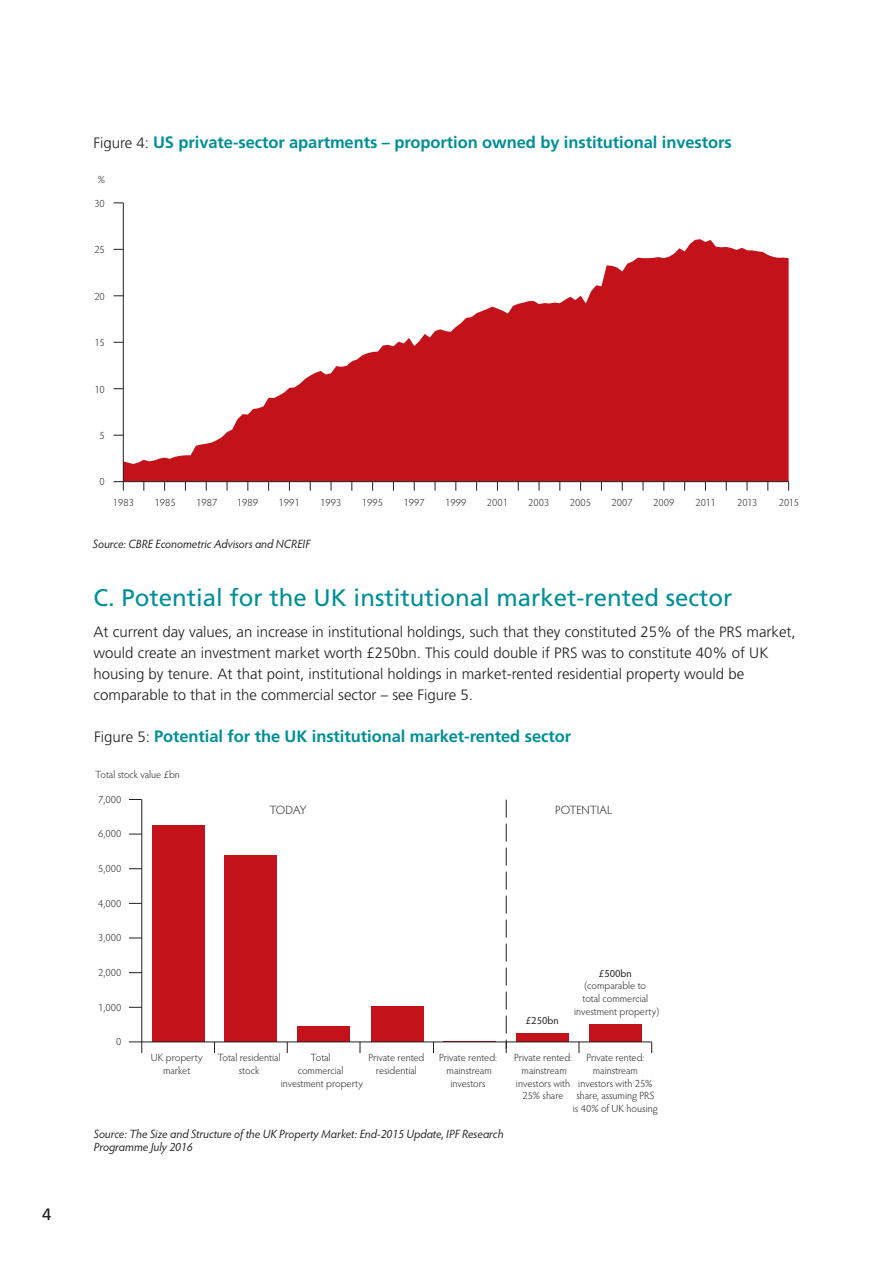
<style>
.page{position:relative;width:893px;height:1263px;background:#fff}
.page>*{position:absolute;margin:0;border:0;box-sizing:border-box;transform-origin:0 0}
.t1{font:24px "Frutiger";color:#008f97}
.t2{font:700 16.5px "Frutiger";letter-spacing:-.005em;color:#008f97}
.t3{font:16.5px "Frutiger";color:#231f20}
.t4{font:300 15px/21px "Frutiger";color:#231f20}
.t5{font:italic 12px/13.5px "Hypatia Sans Pro";letter-spacing:-.005em;color:#231f20}
.t6{font:300 12px "Hypatia Sans Pro";letter-spacing:-.005em;color:#231f20}
.t7{font:300 10.5px/12.6px "Hypatia Sans Pro";color:#231f20;text-align:center}
.t8{font:10.5px "Hypatia Sans Pro";color:#231f20}
.s1{font-weight:300;font-size:15px;color:#231f20}
</style>
<div class="page">
<svg style="left:124px;top:239px;width:665px;height:242px;fill:#c4121a"></svg>
<hr style="left:123px;top:481px;width:666px;height:1px;background:#231f20">
<hr style="left:123px;top:203px;width:1px;height:279px;background:#231f20">
<svg style="left:114px;top:481px;width:10px;height:10px"></svg>
<hr style="left:141px;top:799px;width:1px;height:243px;background:#231f20">
<svg style="left:129px;top:1007px;width:13px;height:1px"></svg>
<svg style="left:129px;top:972px;width:13px;height:1px"></svg>
<svg style="left:129px;top:938px;width:13px;height:1px"></svg>
<svg style="left:129px;top:903px;width:13px;height:1px"></svg>
<svg style="left:129px;top:868px;width:13px;height:1px"></svg>
<svg style="left:129px;top:834px;width:13px;height:1px"></svg>
<svg style="left:129px;top:799px;width:13px;height:1px"></svg>
<div style="left:297px;top:1026px;width:53px;height:16px;background:#c4121a"></div>
<div style="left:152px;top:825px;width:52px;height:217px;background:#c4121a"></div>
<div style="left:225px;top:856px;width:52px;height:186px;background:#c4121a"></div>
<div style="left:371px;top:1007px;width:52px;height:35px;background:#c4121a"></div>
<div style="left:516px;top:1033px;width:53px;height:9px;background:#c4121a"></div>
<div style="left:589px;top:1024px;width:52px;height:18px;background:#c4121a"></div>
<hr style="left:142px;top:1041px;width:510px;height:1px;background:#231f20">
<svg style="left:129px;top:1041px;width:13px;height:12px"></svg>
<svg style="left:506px;top:799px;width:1px;height:254px"></svg>
<h2 class="t3" style="left:42px;top:1208px;width:11px">4</h2>
<h2 class="t2" style="left:93px;top:135px;width:640px"><span class="s1">Figure 4:</span> US private-sector apartments – proportion owned by institutional investors</h2>
<p class="t7" style="left:98px;top:174px;width:9px">%</p>
<p class="t7" style="left:94px;top:198px;width:12px">30</p>
<p class="t7" style="left:94px;top:244px;width:12px">25</p>
<p class="t7" style="left:94px;top:291px;width:12px">20</p>
<p class="t7" style="left:94px;top:337px;width:12px">15</p>
<p class="t7" style="left:94px;top:384px;width:12px">10</p>
<p class="t7" style="left:100px;top:430px;width:7px">5</p>
<p class="t7" style="left:100px;top:477px;width:7px">0</p>
<p class="t7" style="left:113px;top:497px;width:23px">1983</p>
<p class="t7" style="left:154px;top:497px;width:23px">1985</p>
<p class="t7" style="left:196px;top:497px;width:23px">1987</p>
<p class="t7" style="left:237px;top:497px;width:23px">1989</p>
<p class="t7" style="left:279px;top:497px;width:23px">1991</p>
<p class="t7" style="left:320px;top:497px;width:23px">1993</p>
<p class="t7" style="left:362px;top:497px;width:23px">1995</p>
<p class="t7" style="left:404px;top:497px;width:23px">1997</p>
<p class="t7" style="left:445px;top:497px;width:23px">1999</p>
<p class="t7" style="left:487px;top:497px;width:23px">2001</p>
<p class="t7" style="left:528px;top:497px;width:23px">2003</p>
<p class="t7" style="left:570px;top:497px;width:23px">2005</p>
<p class="t7" style="left:612px;top:497px;width:23px">2007</p>
<p class="t7" style="left:653px;top:497px;width:23px">2009</p>
<p class="t7" style="left:695px;top:497px;width:22px">2011</p>
<p class="t7" style="left:737px;top:497px;width:22px">2013</p>
<p class="t7" style="left:779px;top:497px;width:22px">2015</p>
<p class="t5" style="left:93px;top:538px;width:219px">Source: CBRE Econometric Advisors and NCREIF</p>
<h1 class="t1" style="left:94px;top:588px;width:640px">C. Potential for the UK institutional market-rented sector</h1>
<p class="t4" style="left:94px;top:623px;width:704px">At current day values, an increase in institutional holdings, such that they constituted 25% of the PRS market, would create an investment market worth £250bn. This could double if PRS was to constitute 40% of UK housing by tenure. At that point, institutional holdings in market-rented residential property would be comparable to that in the commercial sector – see Figure 5.</p>
<h2 class="t2" style="left:94px;top:730px;width:478px"><span class="s1">Figure 5:</span> Potential for the UK institutional market-rented sector</h2>
<p class="t7" style="left:95px;top:769px;width:86px">Total stock value £bn</p>
<p class="t7" style="left:98px;top:794px;width:24px">7,000</p>
<p class="t7" style="left:98px;top:829px;width:24px">6,000</p>
<p class="t7" style="left:98px;top:863px;width:24px">5,000</p>
<p class="t7" style="left:98px;top:898px;width:24px">4,000</p>
<p class="t7" style="left:98px;top:932px;width:24px">3,000</p>
<p class="t7" style="left:98px;top:967px;width:24px">2,000</p>
<p class="t7" style="left:98px;top:1002px;width:24px">1,000</p>
<p class="t7" style="left:116px;top:1036px;width:7px">0</p>
<p class="t6" style="left:269px;top:805px;width:38px">TODAY</p>
<p class="t6" style="left:555px;top:805px;width:59px">POTENTIAL</p>
<p class="t8" style="left:526px;top:1016px;width:35px">£250bn</p>
<p class="t8" style="left:599px;top:969px;width:35px">£500bn</p>
<p class="t7" style="left:574px;top:980px;width:87px">(comparable to<br>total commercial investment property)</p>
<p class="t7" style="left:151px;top:1052px;width:53px">UK property market</p>
<p class="t7" style="left:217px;top:1052px;width:65px">Total residential stock</p>
<p class="t7" style="left:368px;top:1052px;width:58px">Private rented residential</p>
<p class="t7" style="left:439px;top:1052px;width:59px">Private rented: mainstream investors</p>
<p class="t7" style="left:514px;top:1052px;width:59px">Private rented: mainstream investors with<br>25% share</p>
<p class="t7" style="left:573px;top:1052px;width:86px">Private rented: mainstream<br>investors with 25% share, assuming PRS is 40% of UK housing</p>
<p class="t7" style="left:281px;top:1052px;width:84px">Total<br>commercial investment property</p>
<p class="t5" style="left:94px;top:1128px;width:411px">Source: The Size and Structure of the UK Property Market: End-2015 Update, IPF Research<br>Programme July 2016</p>
</div>
